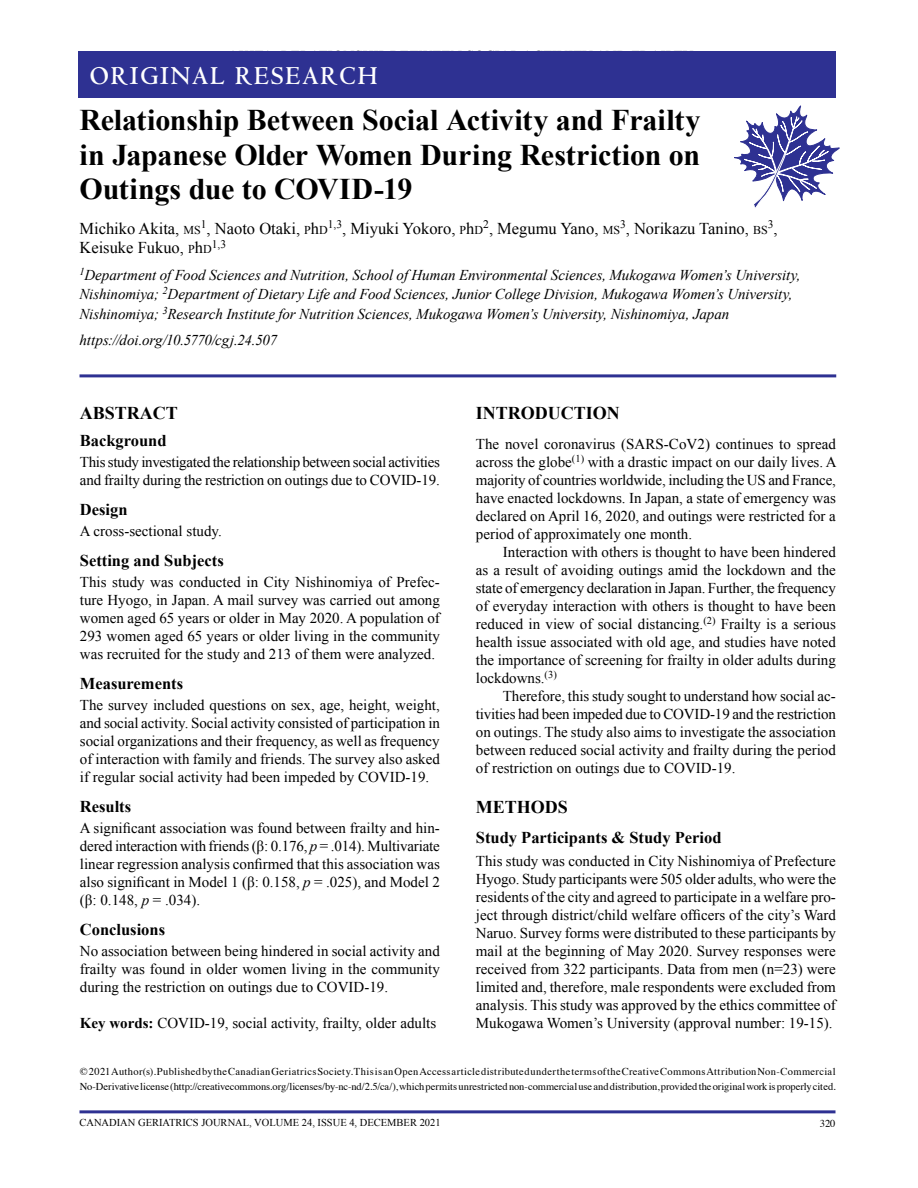
<style>
.page{position:relative;width:918px;height:1188px;background:#fff}
.page>*{position:absolute;margin:0;border:0;box-sizing:border-box;transform-origin:0 0}
.Title{font:700 30px/34.5px "Times New Roman";letter-spacing:-.005em;color:#000;text-align:justify}
.t1{font:700 27px "Centaur";letter-spacing:.075em;color:#fff;scale:.96 1}
.HeadingLevel1{font:700 18px "Times New Roman";color:#000}
.Authors{font:16.5px "Times New Roman";color:#000}
.HeadingLevel2{font:700 16.5px "Times New Roman";color:#000}
.BodyText_NoIndent{font:15px/18px "Times New Roman";color:#000;text-align:justify}
.BodyText_Indent{font:15px/18px "Times New Roman";color:#000;text-align:justify}
.OpenPg_Destinations{font:italic 15px/19.5px "Times New Roman";letter-spacing:-.005em;color:#000}
.BodyText_NoIndent-2{font:15px/18px "Times New Roman";letter-spacing:-.02em;color:#000}
.KeyWord_RuleBelow{font:15px "Times New Roman";color:#000}
.Authors-2{font:11.55px "Times New Roman";color:#000}
.t2{font:10.5px/15px "Times";letter-spacing:.015em;color:#000}
.t3{font:10.5px "Times New Roman";color:#000}
.s1{font-size:12px}
.s2{font-size:16.5px}
.s3{font-style:italic}
.s4{font-weight:700}
</style>
<div class="page">
<hr style="left:80px;top:1110px;width:756px;height:3px;background:#2e3192">
<div style="left:78px;top:51px;width:758px;height:46px;background:#2e3192"></div>
<hr style="left:80px;top:374px;width:756px;height:3px;background:#2e3192">
<svg style="left:734px;top:105px;width:106px;height:103px"></svg>
<p class="t1" style="left:90px;top:61px;width:301px">ORIGINAL RESEARCH</p>
<p class="Title" style="left:80px;top:102px;width:622px">Relationship Between Social Activity and Frailty in Japanese Older Women During Restriction on Outings due to COVID-19</p>
<p class="Authors" style="left:80px;top:217px;width:690px">Michiko Akita, <span class="s1">MS</span><sup>1</sup>, Naoto Otaki, <span class="s1">P</span>h<span class="s1">D</span><sup>1,3</sup>, Miyuki Yokoro, <span class="s1">P</span>h<span class="s1">D</span><sup>2</sup>, Megumu Yano, <span class="s1">MS</span><sup>3</sup>, Norikazu Tanino, <span class="s1">BS</span></p>
<p class="Authors-2" style="left:768px;top:217px;width:11px">3<span class="s2">,</span></p>
<p class="Authors" style="left:80px;top:237px;width:134px">Keisuke Fukuo, <span class="s1">P</span>h<span class="s1">D</span></p>
<p class="Authors-2" style="left:212px;top:236px;width:16px">1,3</p>
<p class="OpenPg_Destinations" style="left:80px;top:264px;width:723px"><sup>1</sup>Department of Food Sciences and Nutrition, School of Human Environmental Sciences, Mukogawa Women’s University,<br>Nishinomiya; <sup>2</sup>Department of Dietary Life and Food Sciences, Junior College Division, Mukogawa Women’s University,<br>Nishinomiya; <sup>3</sup>Research Institute for Nutrition Sciences, Mukogawa Women’s University, Nishinomiya, Japan</p>
<p class="OpenPg_Destinations" style="left:80px;top:330px;width:199px">https://doi.org/10.5770/cgj.24.507</p>
<p class="HeadingLevel1" style="left:80px;top:400px;width:100px">ABSTRACT</p>
<p class="HeadingLevel2" style="left:80px;top:429px;width:88px">Background</p>
<p class="BodyText_NoIndent-2" style="left:80px;top:453px;width:362px">This study investigated the relationship between social activities and frailty during the restriction on outings due to COVID-19.</p>
<p class="HeadingLevel2" style="left:80px;top:498px;width:49px">Design</p>
<p class="BodyText_NoIndent" style="left:80px;top:522px;width:143px">A cross-sectional study.</p>
<p class="HeadingLevel2" style="left:80px;top:549px;width:145px">Setting and Subjects</p>
<p class="BodyText_NoIndent" style="left:80px;top:573px;width:361px">This study was conducted in City Nishinomiya of Prefec&shy;ture Hyogo, in Japan. A mail survey was carried out among women aged 65 years or older in May 2020. A population of 293 women aged 65 years or older living in the community was recruited for the study and 213 of them were analyzed.</p>
<p class="HeadingLevel2" style="left:80px;top:672px;width:105px">Measurements</p>
<p class="BodyText_NoIndent" style="left:80px;top:696px;width:362px">The survey included questions on sex, age, height, weight, and social activity. Social activity consisted of participation in social organizations and their frequency, as well as frequency of interaction with family and friends. The survey also asked if regular social activity had been impeded by COVID-19.</p>
<p class="HeadingLevel2" style="left:80px;top:795px;width:53px">Results</p>
<p class="BodyText_NoIndent" style="left:80px;top:819px;width:362px">A significant association was found between frailty and hin&shy;dered interaction with friends (β: 0.176, <span class="s3">p</span> = .014). Multivariate linear regression analysis confirmed that this association was also significant in Model 1 (β: 0.158, <span class="s3">p</span> = .025), and Model 2 (β: 0.148, <span class="s3">p</span> = .034).</p>
<p class="HeadingLevel2" style="left:80px;top:918px;width:87px">Conclusions</p>
<p class="BodyText_NoIndent" style="left:80px;top:942px;width:362px">No association between being hindered in social activity and frailty was found in older women living in the community during the restriction on outings due to COVID-19.</p>
<p class="KeyWord_RuleBelow" style="left:80px;top:1013px;width:358px"><span class="s4">Key words:</span> COVID-19, social activity, frailty, older adults</p>
<p class="HeadingLevel1" style="left:476px;top:400px;width:145px">INTRODUCTION</p>
<p class="BodyText_NoIndent" style="left:476px;top:435px;width:362px">The novel coronavirus (SARS-CoV2) continues to spread across the globe<sup>(1)</sup> with a drastic impact on our daily lives. A majority of countries worldwide, including the US and France, have enacted lockdowns. In Japan, a state of emergency was declared on April 16, 2020, and outings were restricted for a period of approximately one month.</p>
<p class="BodyText_Indent" style="left:476px;top:543px;width:362px;text-indent:27px">Interaction with others is thought to have been hindered as a result of avoiding outings amid the lockdown and the state of emergency declaration in Japan. Further, the frequency of everyday interaction with others is thought to have been reduced in view of social distancing.<sup>(2)</sup> Frailty is a serious health issue associated with old age, and studies have noted the importance of screening for frailty in older adults during lockdowns.<sup>(3)</sup></p>
<p class="BodyText_Indent" style="left:476px;top:687px;width:362px;text-indent:27px">Therefore, this study sought to understand how social ac&shy;tivities had been impeded due to COVID-19 and the restriction on outings. The study also aims to investigate the association between reduced social activity and frailty during the period of restriction on outings due to COVID-19.</p>
<p class="HeadingLevel1" style="left:476px;top:795px;width:94px">METHODS</p>
<p class="HeadingLevel2" style="left:476px;top:826px;width:247px">Study Participants &amp; Study Period</p>
<p class="BodyText_NoIndent" style="left:476px;top:852px;width:362px">This study was conducted in City Nishinomiya of Prefecture Hyogo. Study participants were 505 older adults, who were the residents of the city and agreed to participate in a welfare pro&shy;ject through district/child welfare officers of the city’s Ward Naruo. Survey forms were distributed to these participants by mail at the beginning of May 2020. Survey responses were received from 322 participants. Data from men (n=23) were limited and, therefore, male respondents were excluded from analysis. This study was approved by the ethics committee of Mukogawa Women’s University (approval number: 19-15).</p>
<p class="t2" style="left:80px;top:1063px;width:758px">© 2021 Author(s). Published by the Canadian Geriatrics Society. This is an Open Access article distributed under the terms of the Creative Commons Attribution Non-Commercial<br>No-Derivative license (http://creativecommons.org/licenses/by-nc-nd/2.5/ca/), which permits unrestricted non-commercial use and distribution, provided the original work is properly cited.</p>
<p class="t3" style="left:80px;top:1116px;width:363px">CANADIAN GERIATRICS JOURNAL, VOLUME 24, ISSUE 4, DECEMBER 2021</p>
<p class="t2" style="left:820px;top:1115px;width:17px">320</p>
</div>
